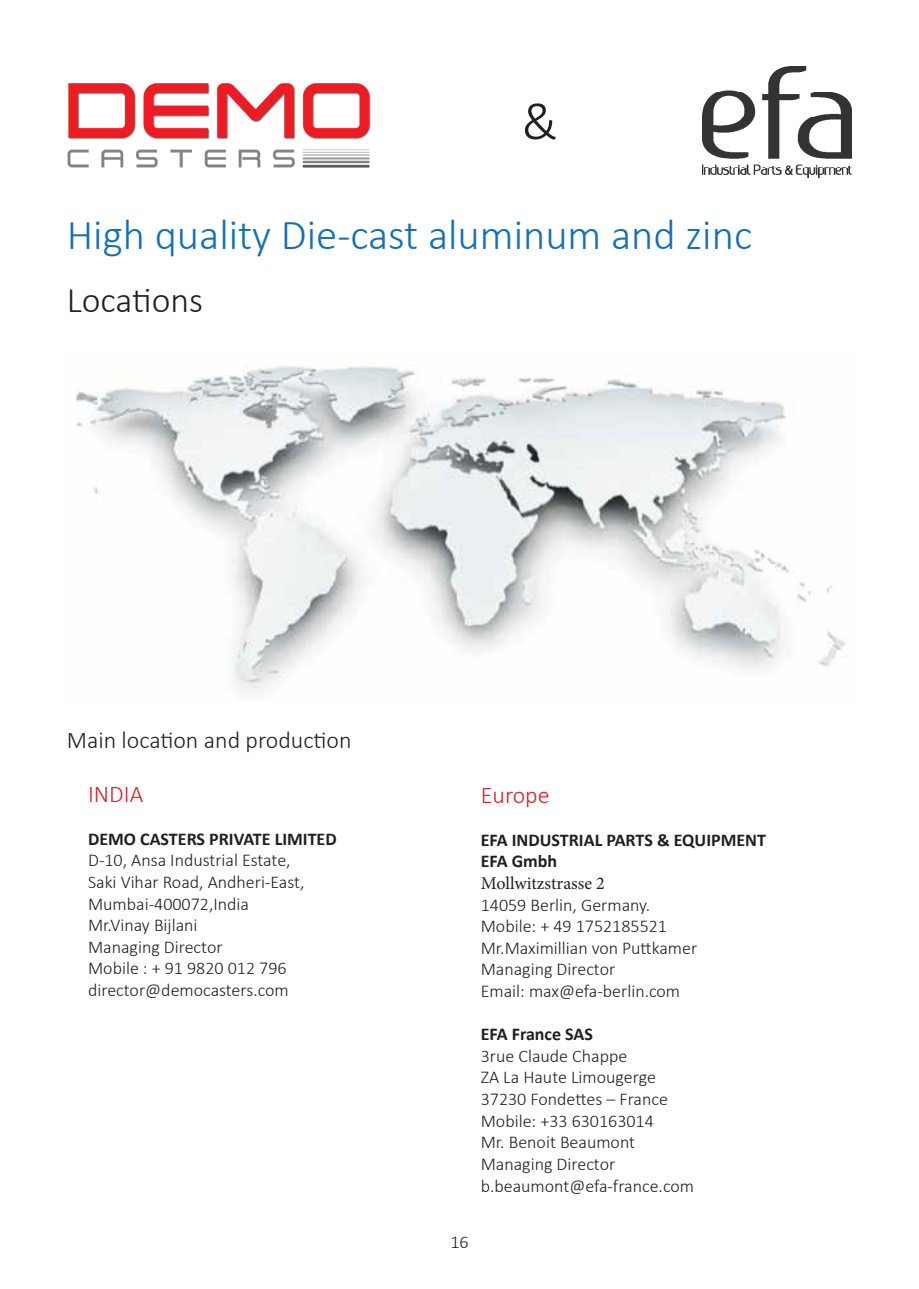
<style>
.page{position:relative;width:919px;height:1289px;background:#fff}
.page>*{position:absolute;margin:0;border:0;box-sizing:border-box;transform-origin:0 0}
.t1{font:300 54px "Calibri";color:#231f20}
.t2{font:300 42.75px "Calibri";color:#156fb6}
.t3{font:300 36px "Calibri";color:#231f20}
.t4{font:300 24px "Calibri";color:#231f20}
.t5{font:300 24px "Calibri";color:#d1232a}
.Fließtext{font:300 18px "Calibri";color:#231f20}
.Fließtext-2{font:700 18px "Calibri";color:#231f20}
.t6{font:18px "Minion Pro";color:#231f20}
</style>
<div class="page">
<img style="left:67px;top:83px;width:304px;height:85px">
<img style="left:702px;top:67px;width:149px;height:110px">
<img style="left:76px;top:365px;width:769px;height:326px">
<h1 class="t1" style="left:521px;top:88px;width:38px">&amp;</h1>
<h2 class="t2" style="left:67px;top:208px;width:686px">High quality Die-cast aluminum and zinc</h2>
<h1 class="t3" style="left:67px;top:277px;width:138px">Locations</h1>
<h3 class="t4" style="left:67px;top:724px;width:286px">Main location and production</h3>
<h3 class="t5" style="left:88px;top:779px;width:57px">INDIA</h3>
<p class="Fließtext-2" style="left:88px;top:826px;width:250px">DEMO CASTERS PRIVATE LIMITED</p>
<p class="Fließtext" style="left:88px;top:849px;width:204px">D-10, Ansa Industrial Estate,</p>
<p class="Fließtext" style="left:88px;top:870px;width:218px">Saki Vihar Road, Andheri-East,</p>
<p class="Fließtext" style="left:88px;top:892px;width:162px">Mumbai-400072,India</p>
<p class="Fließtext" style="left:88px;top:914px;width:111px">Mr.Vinay Bijlani</p>
<p class="Fließtext" style="left:88px;top:935px;width:136px">Managing Director</p>
<p class="Fließtext" style="left:88px;top:957px;width:200px">Mobile : + 91 9820 012 796</p>
<p class="Fließtext" style="left:88px;top:978px;width:202px">director@democasters.com</p>
<h3 class="t5" style="left:480px;top:780px;width:70px">Europe</h3>
<p class="Fließtext-2" style="left:480px;top:827px;width:287px">EFA INDUSTRIAL PARTS &amp; EQUIPMENT</p>
<p class="Fließtext-2" style="left:480px;top:848px;width:78px">EFA Gmbh</p>
<p class="t6" style="left:480px;top:871px;width:126px">Mollwitzstrasse 2</p>
<p class="Fließtext" style="left:480px;top:893px;width:171px">14059 Berlin, Germany.</p>
<p class="Fließtext" style="left:480px;top:915px;width:188px">Mobile: + 49 1752185521</p>
<p class="Fließtext" style="left:480px;top:936px;width:218px">Mr.Maximillian von Puttkamer</p>
<p class="Fließtext" style="left:480px;top:958px;width:136px">Managing Director</p>
<p class="Fließtext" style="left:480px;top:979px;width:201px">Email: max@efa-berlin.com</p>
<p class="Fließtext-2" style="left:480px;top:1021px;width:114px">EFA France SAS</p>
<p class="Fließtext" style="left:480px;top:1044px;width:148px">3rue Claude Chappe</p>
<p class="Fließtext" style="left:480px;top:1066px;width:177px">ZA La Haute Limougerge</p>
<p class="Fließtext" style="left:480px;top:1087px;width:189px">37230 Fondettes – France</p>
<p class="Fließtext" style="left:480px;top:1109px;width:175px">Mobile: +33 630163014</p>
<p class="Fließtext" style="left:480px;top:1131px;width:156px">Mr. Benoit Beaumont</p>
<p class="Fließtext" style="left:480px;top:1152px;width:136px">Managing Director</p>
<p class="Fließtext" style="left:480px;top:1174px;width:215px">b.beaumont@efa-france.com</p>
<p class="Fließtext" style="left:450px;top:1230px;width:20px">16</p>
</div>
